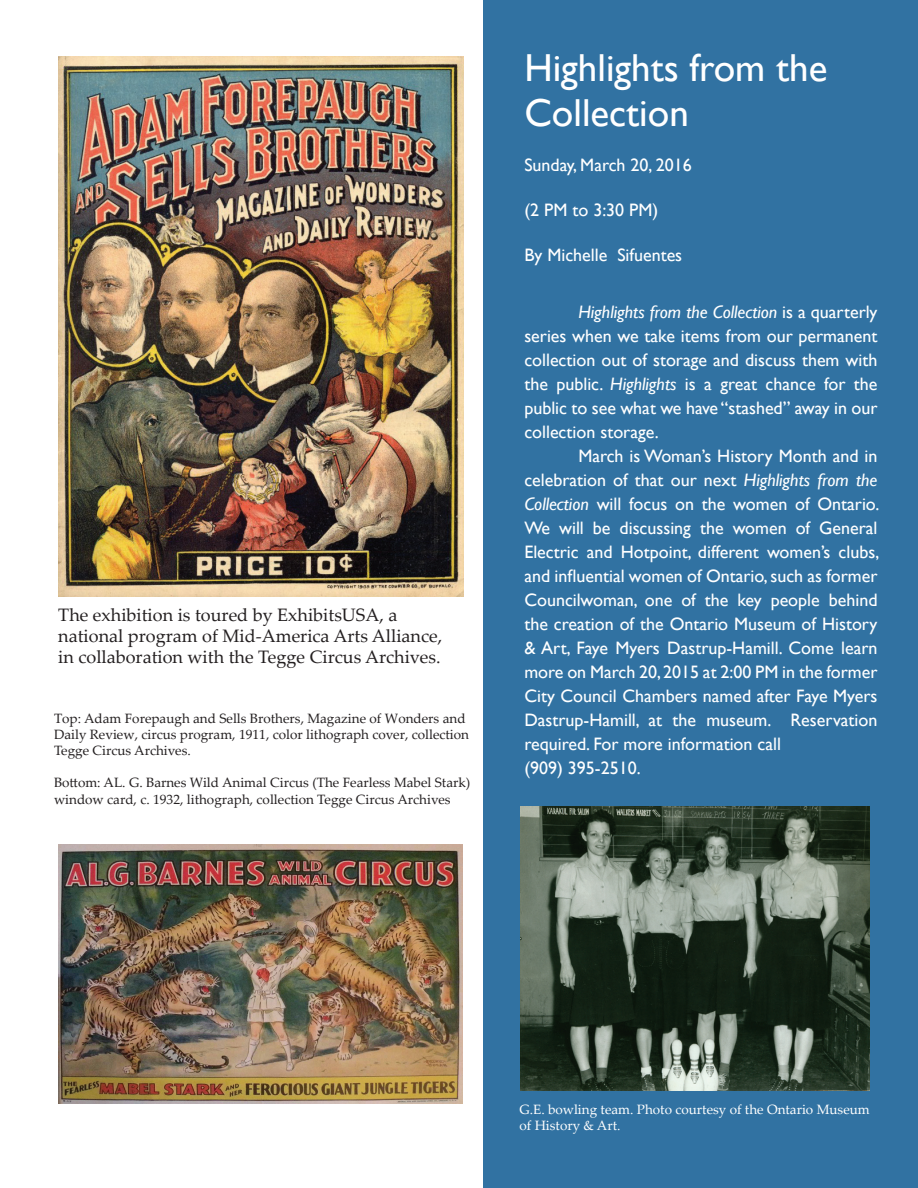
<style>
.page{position:relative;width:918px;height:1188px;background:#fff}
.page>*{position:absolute;margin:0;border:0;box-sizing:border-box;transform-origin:0 0}
.t1{font:39px/45px "Gill Sans";color:#fff}
.t2{font:18px/24px "Gill Sans";color:#fff;text-align:justify}
.t3{font:18px/21px "Palatino Linotype";color:#231f20}
.t4{font:13.5px/16.2px "Palatino Linotype";color:#231f20}
.t5{font:13.5px/16.2px "Palatino Linotype";color:#fff}
.s1{font-style:italic}
</style>
<div class="page">
<div style="left:484px;top:0;width:434px;height:1188px;background:#3172a2"></div>
<img style="left:58px;top:57px;width:405px;height:540px">
<img style="left:58px;top:845px;width:404px;height:258px">
<img style="left:521px;top:807px;width:348px;height:283px">
<p class="t3" style="left:58px;top:604px;width:385px">The exhibition is toured by ExhibitsUSA, a national program of Mid-America Arts Alliance, in collaboration with the Tegge Circus Archives.</p>
<p class="t4" style="left:54px;top:709px;width:417px">Top: Adam Forepaugh and Sells Brothers, Magazine of Wonders and<br>Daily Review, circus program, 1911, color lithograph cover, collection<br>Tegge Circus Archives.</p>
<p class="t4" style="left:54px;top:774px;width:418px">Bottom: AL. G. Barnes Wild Animal Circus (The Fearless Mabel Stark) window card, c. 1932, lithograph, collection Tegge Circus Archives</p>
<p class="t1" style="left:524px;top:46px;width:305px">Highlights from the<br>Collection</p>
<p class="t2" style="left:524px;top:153px;width:169px">Sunday, March 20, 2016</p>
<p class="t2" style="left:524px;top:198px;width:135px">(2 PM to 3:30 PM)</p>
<p class="t2" style="left:524px;top:243px;width:159px">By Michelle Sifuentes</p>
<p class="t2" style="left:524px;top:300px;width:355px;text-indent:54px"><span class="s1">Highlights from the Collection</span> is a quarterly series when we take items from our permanent collection out of storage and discuss them with the public. <span class="s1">Highlights</span> is a great chance for the public to see what we have “stashed” away in our collection storage.</p>
<p class="t2" style="left:524px;top:444px;width:356px;text-indent:54px">March is Woman’s History Month and in celebration of that our next <span class="s1">Highlights from the Collection</span> will focus on the women of Ontario.<br>We will be discussing the women of General Electric and Hotpoint, different women’s clubs, and influential women of Ontario, such as former Councilwoman, one of the key people behind the creation of the Ontario Museum of History &amp; Art, Faye Myers Dastrup-Hamill. Come learn more on March 20, 2015 at 2:00 PM in the former City Council Chambers named after Faye Myers Dastrup-Hamill, at the museum. Reservation required. For more information call</p>
<p class="t2" style="left:524px;top:756px;width:118px">(909) 395-2510.</p>
<p class="t5" style="left:519px;top:1100px;width:352px">G.E. bowling team. Photo courtesy of the Ontario Museum of History &amp; Art.</p>
</div>
